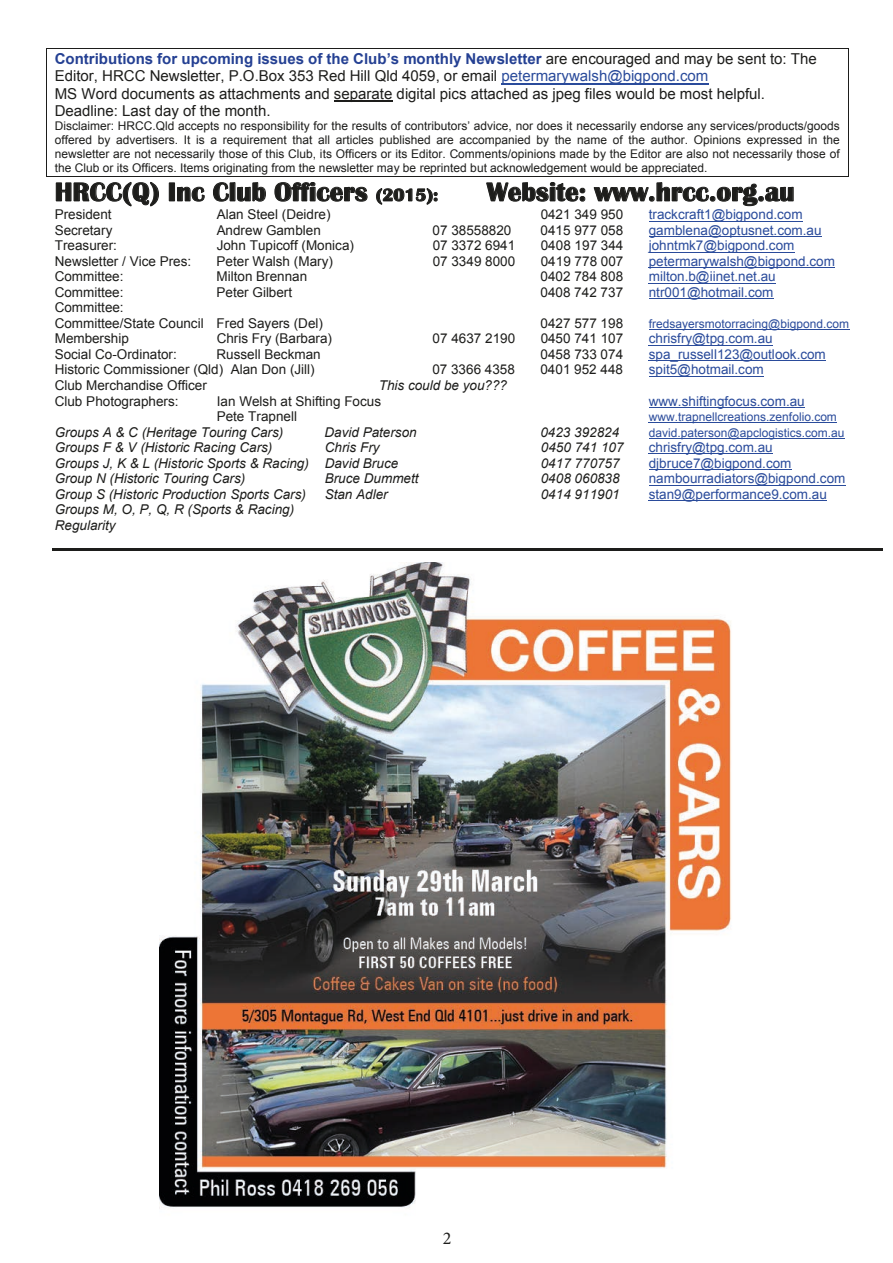
<style>
.page{position:relative;width:893px;height:1263px;background:#fff}
.page>*{position:absolute;margin:0;border:0;box-sizing:border-box;transform-origin:0 0}
.t1{font:700 27px "Britannic";color:#1d1d1b}
.t2{font:18px "Minion Pro";color:#1d1d1b}
.t3{font:15px/17.2px "Arial";color:#1d1d1b}
.t4{font:13.5px/15.5px "Arial";color:#1d1d1b}
.t5{font:italic 13.5px/15.6px "Arial";color:#1d1d1b}
.t6{font:13.5px "Arial";color:#2a4b9b}
.t7{font:12px/13.8px "Arial";color:#1d1d1b;text-align:justify}
.t8{font:12px "Arial";color:#2a4b9b}
.s1{font-weight:700;color:#244093}
.s2{color:#2a4b9b}
.s3{font-size:18px}
</style>
<div class="page">
<hr style="left:46px;top:48px;width:803px;height:1px;background:#1d1d1b">
<hr style="left:501px;top:83px;width:207px;height:1px;background:#2a4b9b">
<hr style="left:334px;top:100px;width:58px;height:1px;background:#1d1d1b">
<hr style="left:46px;top:176px;width:803px;height:1px;background:#1d1d1b">
<svg style="left:46px;top:49px;width:1px;height:127px"></svg>
<svg style="left:848px;top:49px;width:1px;height:127px"></svg>
<svg style="left:56px;top:182px;width:103px;height:25px"></svg>
<div style="left:169px;top:183px;width:6px;height:18px;border:1px solid #1d1d1b"></div>
<svg style="left:177px;top:187px;width:28px;height:15px"></svg>
<svg style="left:213px;top:182px;width:53px;height:20px"></svg>
<svg style="left:274px;top:182px;width:94px;height:20px"></svg>
<svg style="left:376px;top:188px;width:61px;height:17px"></svg>
<svg style="left:486px;top:182px;width:99px;height:20px"></svg>
<svg style="left:593px;top:182px;width:201px;height:24px"></svg>
<hr style="left:649px;top:221px;width:154px;height:1px;background:#2a4b9b">
<hr style="left:649px;top:236px;width:172px;height:1px;background:#2a4b9b">
<hr style="left:649px;top:252px;width:146px;height:1px;background:#2a4b9b">
<hr style="left:649px;top:267px;width:186px;height:1px;background:#2a4b9b">
<hr style="left:649px;top:283px;width:127px;height:1px;background:#2a4b9b">
<hr style="left:649px;top:298px;width:124px;height:1px;background:#2a4b9b">
<hr style="left:649px;top:329px;width:200px;height:1px;background:#2a4b9b">
<hr style="left:649px;top:345px;width:124px;height:1px;background:#2a4b9b">
<hr style="left:649px;top:360px;width:177px;height:1px;background:#2a4b9b">
<hr style="left:649px;top:376px;width:115px;height:1px;background:#2a4b9b">
<hr style="left:649px;top:407px;width:156px;height:1px;background:#2a4b9b">
<hr style="left:649px;top:422px;width:188px;height:1px;background:#2a4b9b">
<hr style="left:649px;top:438px;width:195px;height:1px;background:#2a4b9b">
<hr style="left:649px;top:453px;width:124px;height:1px;background:#2a4b9b">
<hr style="left:649px;top:469px;width:142px;height:1px;background:#2a4b9b">
<hr style="left:649px;top:484px;width:197px;height:1px;background:#2a4b9b">
<hr style="left:649px;top:500px;width:178px;height:1px;background:#2a4b9b">
<hr style="left:53px;top:548px;width:830px;height:2px;background:#1d1d1b">
<img style="left:160px;top:562px;width:571px;height:647px">
<p class="t3" style="left:55px;top:50px;width:763px"><span class="s1">Contributions for upcoming issues of the Club’s monthly Newsletter</span> are encouraged and may be sent to: The Editor, HRCC Newsletter, P.O.Box 353 Red Hill Qld 4059, or email <span class="s2">petermarywalsh@bigpond.com<br></span>MS Word documents as attachments and separate digital pics attached as jpeg files would be most helpful.<br>Deadline: Last day of the month.</p>
<p class="t7" style="left:55px;top:119px;width:786px">Disclaimer: HRCC.Qld accepts no responsibility for the results of contributors’ advice, nor does it necessarily endorse any services/products/goods offered by advertisers. It is a requirement that all articles published are accompanied by the name of the author. Opinions expressed in the newsletter are not necessarily those of this Club, its Officers or its Editor. Comments/opinions made by the Editor are also not necessarily those of the Club or its Officers. Items originating from the newsletter may be reprinted but acknowledgement would be appreciated.</p>
<h1 class="t1" style="left:55px;top:177px;width:385px">HRCC(Q) Inc Club Officers <span class="s3">(2015):</span></h1>
<h1 class="t1" style="left:487px;top:177px;width:309px">Website: www.hrcc.org.au</h1>
<p class="t4" style="left:55px;top:207px;width:58px">President</p>
<p class="t4" style="left:217px;top:207px;width:115px">Alan Steel (Deidre)</p>
<p class="t4" style="left:541px;top:207px;width:84px">0421 349 950</p>
<p class="t6" style="left:649px;top:206px;width:155px">trackcraft1@bigpond.com</p>
<p class="t4" style="left:55px;top:222px;width:59px">Secretary</p>
<p class="t4" style="left:217px;top:222px;width:106px">Andrew Gamblen</p>
<p class="t4" style="left:433px;top:222px;width:80px">07 38558820</p>
<p class="t4" style="left:541px;top:222px;width:84px">0415 977 058</p>
<p class="t6" style="left:649px;top:221px;width:174px">gamblena@optusnet.com.au</p>
<p class="t4" style="left:55px;top:238px;width:64px">Treasurer:</p>
<p class="t4" style="left:217px;top:238px;width:139px">John Tupicoff (Monica)</p>
<p class="t4" style="left:433px;top:238px;width:84px">07 3372 6941</p>
<p class="t4" style="left:541px;top:238px;width:84px">0408 197 344</p>
<p class="t6" style="left:649px;top:237px;width:147px">johntmk7@bigpond.com</p>
<p class="t4" style="left:55px;top:253px;width:138px">Newsletter / Vice Pres:</p>
<p class="t4" style="left:217px;top:253px;width:118px">Peter Walsh (Mary)</p>
<p class="t4" style="left:433px;top:253px;width:84px">07 3349 8000</p>
<p class="t4" style="left:541px;top:253px;width:84px">0419 778 007</p>
<p class="t6" style="left:649px;top:252px;width:188px">petermarywalsh@bigpond.com</p>
<p class="t4" style="left:55px;top:269px;width:70px">Committee:</p>
<p class="t4" style="left:217px;top:269px;width:92px">Milton Brennan</p>
<p class="t4" style="left:541px;top:269px;width:84px">0402 784 808</p>
<p class="t6" style="left:649px;top:268px;width:128px">milton.b@iinet.net.au</p>
<p class="t4" style="left:55px;top:284px;width:70px">Committee:</p>
<p class="t4" style="left:217px;top:284px;width:77px">Peter Gilbert</p>
<p class="t4" style="left:540px;top:284px;width:84px">0408 742 737</p>
<p class="t6" style="left:649px;top:283px;width:126px">ntr001@hotmail.com</p>
<p class="t4" style="left:55px;top:300px;width:270px">Committee:<br>Committee/State Council Fred Sayers (Del)</p>
<p class="t4" style="left:541px;top:315px;width:84px">0427 577 198</p>
<p class="t8" style="left:649px;top:316px;width:202px">fredsayersmotorracing@bigpond.com</p>
<p class="t4" style="left:55px;top:331px;width:76px">Membership</p>
<p class="t4" style="left:217px;top:331px;width:117px">Chris Fry (Barbara)</p>
<p class="t4" style="left:433px;top:331px;width:84px">07 4637 2190</p>
<p class="t4" style="left:541px;top:331px;width:84px">0450 741 107</p>
<p class="t6" style="left:649px;top:330px;width:125px">chrisfry@tpg.com.au</p>
<p class="t4" style="left:55px;top:347px;width:123px">Social Co-Ordinator:</p>
<p class="t4" style="left:217px;top:347px;width:106px">Russell Beckman</p>
<p class="t4" style="left:540px;top:347px;width:84px">0458 733 074</p>
<p class="t6" style="left:649px;top:345px;width:179px">spa_russell123@outlook.com</p>
<p class="t4" style="left:55px;top:362px;width:261px">Historic Commissioner (Qld) Alan Don (Jill)</p>
<p class="t4" style="left:432px;top:362px;width:84px">07 3366 4358</p>
<p class="t4" style="left:540px;top:362px;width:84px">0401 952 448</p>
<p class="t6" style="left:649px;top:361px;width:116px">spit5@hotmail.com</p>
<p class="t4" style="left:55px;top:378px;width:154px">Club Merchandise Officer</p>
<p class="t5" style="left:379px;top:378px;width:130px">This could be you???</p>
<p class="t4" style="left:55px;top:393px;width:125px">Club Photographers:</p>
<p class="t4" style="left:217px;top:393px;width:166px">Ian Welsh at Shifting Focus</p>
<p class="t6" style="left:649px;top:392px;width:157px">www.shiftingfocus.com.au</p>
<p class="t4" style="left:217px;top:409px;width:82px">Pete Trapnell</p>
<p class="t8" style="left:649px;top:409px;width:190px">www.trapnellcreations.zenfolio.com</p>
<p class="t5" style="left:55px;top:424px;width:230px">Groups A &amp; C (Heritage Touring Cars)</p>
<p class="t5" style="left:325px;top:424px;width:94px">David Paterson</p>
<p class="t5" style="left:540px;top:424px;width:80px">0423 392824</p>
<p class="t8" style="left:649px;top:425px;width:197px">david.paterson@apclogistics.com.au</p>
<p class="t5" style="left:55px;top:440px;width:219px">Groups F &amp; V (Historic Racing Cars)</p>
<p class="t5" style="left:325px;top:440px;width:56px">Chris Fry</p>
<p class="t5" style="left:541px;top:440px;width:84px">0450 741 107</p>
<p class="t6" style="left:649px;top:438px;width:125px">chrisfry@tpg.com.au</p>
<p class="t5" style="left:55px;top:455px;width:345px">Groups J, K &amp; L (Historic Sports &amp; Racing) David Bruce</p>
<p class="t5" style="left:541px;top:455px;width:80px">0417 770757</p>
<p class="t6" style="left:649px;top:454px;width:144px">djbruce7@bigpond.com</p>
<p class="t5" style="left:55px;top:471px;width:192px">Group N (Historic Touring Cars)</p>
<p class="t5" style="left:325px;top:471px;width:95px">Bruce Dummett</p>
<p class="t5" style="left:541px;top:471px;width:80px">0408 060838</p>
<p class="t6" style="left:649px;top:469px;width:198px">nambourradiators@bigpond.com</p>
<p class="t5" style="left:55px;top:486px;width:253px">Group S (Historic Production Sports Cars)</p>
<p class="t5" style="left:325px;top:486px;width:64px">Stan Adler</p>
<p class="t5" style="left:541px;top:486px;width:80px">0414 911901</p>
<p class="t6" style="left:649px;top:485px;width:180px">stan9@performance9.com.au</p>
<p class="t5" style="left:55px;top:502px;width:241px">Groups M, O, P, Q, R (Sports &amp; Racing)<br>Regularity</p>
<h2 class="t2" style="left:443px;top:1226px;width:10px">2</h2>
</div>
